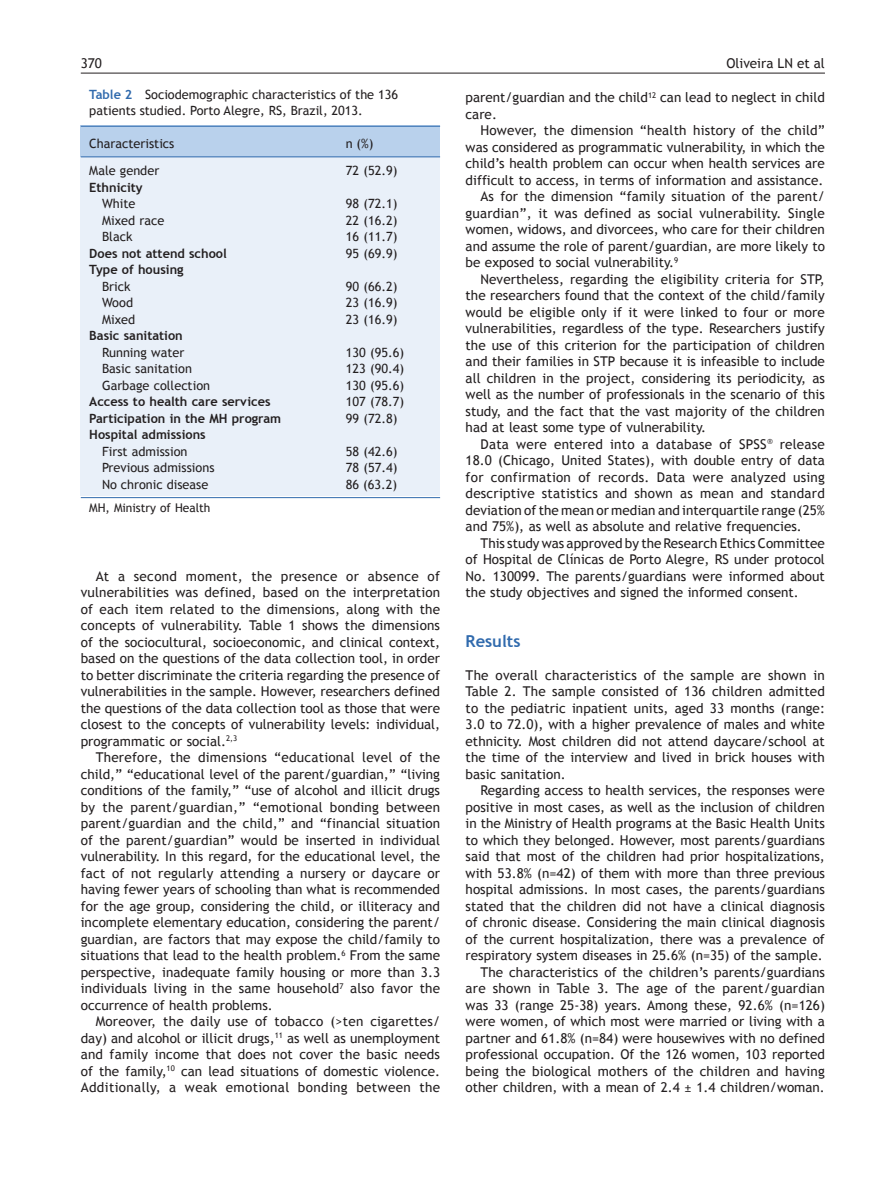
<style>
.page{position:relative;width:893px;height:1191px;background:#fff}
.page>*{position:absolute;margin:0;border:0;box-sizing:border-box;transform-origin:0 0}
._01_ladillo_01{font:700 16.5px "Trebuchet MS";color:#306aad}
.t1{font:13.5px/16.5px "Trebuchet MS";color:#231f20;text-align:justify}
.tabla1{font:12.75px/16.5px "Trebuchet MS";color:#231f20}
.t2{font:700 12.75px "Trebuchet MS";color:#231f20}
.Tabla3_filet_fi{font:12.75px "Trebuchet MS";color:#231f20}
.tabla2{font:12.75px "Trebuchet MS";color:#231f20}
.t3{font:12px "Trebuchet MS";color:#231f20}
.s1{font-weight:700;color:#306aad}
</style>
<div class="page">
<hr style="left:81px;top:73px;width:744px;height:1px;background:#231f20">
<div style="left:81px;top:126px;width:359px;height:370px;background:#e9f0f9"></div>
<div style="left:81px;top:126px;width:359px;height:31px;background:#b9d1ec"></div>
<hr style="left:81px;top:156px;width:359px;height:1px;background:#306aad">
<hr style="left:81px;top:497px;width:359px;height:1px;background:#306aad">
<hr style="left:81px;top:126px;width:359px;height:1px;background:#306aad">
<p class="t1" style="left:81px;top:56px;width:23px">370</p>
<p class="t1" style="left:726px;top:56px;width:100px">Oliveira LN et al</p>
<p class="tabla1" style="left:89px;top:86px;width:310px"><span class="s1">Table 2</span> Sociodemographic characteristics of the 136 patients studied. Porto Alegre, RS, Brazil, 2013.</p>
<p class="tabla2" style="left:89px;top:136px;width:87px">Characteristics</p>
<p class="tabla2" style="left:346px;top:136px;width:29px">n (%)</p>
<p class="tabla1" style="left:89px;top:162px;width:72px">Male gender</p>
<p class="tabla1" style="left:346px;top:162px;width:53px">72 (52.9)</p>
<p class="t2" style="left:89px;top:179px;width:55px">Ethnicity</p>
<p class="tabla1" style="left:102px;top:195px;width:35px">White</p>
<p class="tabla1" style="left:346px;top:195px;width:53px">98 (72.1)</p>
<p class="tabla1" style="left:102px;top:212px;width:64px">Mixed race</p>
<p class="tabla1" style="left:346px;top:212px;width:53px">22 (16.2)</p>
<p class="tabla1" style="left:102px;top:228px;width:32px">Black</p>
<p class="tabla1" style="left:346px;top:228px;width:53px">16 (11.7)</p>
<p class="t2" style="left:89px;top:245px;width:139px">Does not attend school</p>
<p class="tabla1" style="left:346px;top:245px;width:53px">95 (69.9)</p>
<p class="t2" style="left:89px;top:262px;width:96px">Type of housing</p>
<p class="tabla1" style="left:102px;top:278px;width:30px">Brick</p>
<p class="tabla1" style="left:346px;top:278px;width:53px">90 (66.2)</p>
<p class="tabla1" style="left:102px;top:294px;width:33px">Wood</p>
<p class="tabla1" style="left:346px;top:294px;width:53px">23 (16.9)</p>
<p class="tabla1" style="left:102px;top:311px;width:35px">Mixed</p>
<p class="tabla1" style="left:346px;top:311px;width:53px">23 (16.9)</p>
<p class="t2" style="left:89px;top:328px;width:95px">Basic sanitation</p>
<p class="tabla1" style="left:102px;top:344px;width:84px">Running water</p>
<p class="tabla1" style="left:346px;top:344px;width:60px">130 (95.6)</p>
<p class="tabla1" style="left:102px;top:360px;width:91px">Basic sanitation</p>
<p class="tabla1" style="left:346px;top:360px;width:60px">123 (90.4)</p>
<p class="tabla1" style="left:89px;top:377px;width:122px">G arbage collection</p>
<p class="tabla1" style="left:346px;top:377px;width:60px">130 (95.6)</p>
<p class="t2" style="left:89px;top:394px;width:183px">Access to health care services</p>
<p class="tabla1" style="left:346px;top:393px;width:60px">107 (78.7)</p>
<p class="t2" style="left:89px;top:410px;width:193px">Participation in the MH program</p>
<p class="tabla1" style="left:346px;top:410px;width:53px">99 (72.8)</p>
<p class="t2" style="left:89px;top:427px;width:118px">Hospital admissions</p>
<p class="tabla1" style="left:102px;top:443px;width:87px">First admission</p>
<p class="tabla1" style="left:346px;top:443px;width:53px">58 (42.6)</p>
<p class="tabla1" style="left:102px;top:459px;width:114px">Previous admissions</p>
<p class="tabla1" style="left:346px;top:459px;width:53px">78 (57.4)</p>
<p class="Tabla3_filet_fi" style="left:102px;top:477px;width:108px">No chronic disease</p>
<p class="Tabla3_filet_fi" style="left:346px;top:477px;width:53px">86 (63.2)</p>
<p class="t3" style="left:89px;top:501px;width:123px">MH, Ministry of Health</p>
<p class="t1" style="left:81px;top:568px;width:361px;text-indent:15px">At a second moment, the presence or absence of vulnerabilities was defined, based on the interpretation of each item related to the dimensions, along with the concepts of vulnerability. Table 1 shows the dimensions of the sociocultural, socioeconomic, and clinical context, based on the questions of the data collection tool, in order to better discriminate the criteria regarding the presence of vulnerabilities in the sample. However, researchers defined the questions of the data collection tool as those that were closest to the concepts of vulnerability levels: individual, programmatic or social.<sup>2,3</sup></p>
<p class="t1" style="left:81px;top:749px;width:361px;text-indent:15px">Therefore, the dimensions “educational level of the child,” “educational level of the parent/guardian,” “living conditions of the family,” “use of alcohol and illicit drugs by the parent/guardian,” “emotional bonding between parent/guardian and the child,” and “financial situation of the parent/guardian” would be inserted in individual vulnerability. In this regard, for the educational level, the fact of not regularly attending a nursery or daycare or having fewer years of schooling than what is recommended for the age group, considering the child, or illiteracy and incomplete elementary education, considering the parent/ guardian, are factors that may expose the child/family to situations that lead to the health problem.<sup>6</sup> From the same perspective, inadequate family housing or more than 3.3 individuals living in the same household<sup>7</sup> also favor the occurrence of health problems.</p>
<p class="t1" style="left:81px;top:1013px;width:361px;text-indent:15px">Moreover, the daily use of tobacco (&gt;ten cigarettes/ day) and alcohol or illicit drugs,<sup>11</sup> as well as unemployment and family income that does not cover the basic needs of the family,<sup>10</sup> can lead situations of domestic violence.<br>Additionally, a weak emotional bonding between the</p>
<p class="t1" style="left:466px;top:89px;width:361px">parent/guardian and the child<sup>12</sup> can lead to neglect in child care.</p>
<p class="t1" style="left:466px;top:122px;width:361px;text-indent:15px">However, the dimension “health history of the child” was considered as programmatic vulnerability, in which the child’s health problem can occur when health services are difficult to access, in terms of information and assistance.</p>
<p class="t1" style="left:466px;top:188px;width:361px;text-indent:15px">As for the dimension “family situation of the parent/ guardian”, it was defined as social vulnerability. Single women, widows, and divorcees, who care for their children and assume the role of parent/guardian, are more likely to be exposed to social vulnerability.<sup>9</sup></p>
<p class="t1" style="left:466px;top:271px;width:361px;text-indent:15px">Nevertheless, regarding the eligibility criteria for STP, the researchers found that the context of the child/family would be eligible only if it were linked to four or more vulnerabilities, regardless of the type. Researchers justify the use of this criterion for the participation of children and their families in STP because it is infeasible to include all children in the project, considering its periodicity, as well as the number of professionals in the scenario of this study, and the fact that the vast majority of the children had at least some type of vulnerability.</p>
<p class="t1" style="left:466px;top:436px;width:361px;text-indent:15px">Data were entered into a database of SPSS<sup>®</sup> release 18.0 (Chicago, United States), with double entry of data for confirmation of records. Data were analyzed using descriptive statistics and shown as mean and standard deviation of the mean or median and interquartile range (25% and 75%), as well as absolute and relative frequencies.</p>
<p class="t1" style="left:466px;top:535px;width:361px;text-indent:15px">This study was approved by the Research Ethics Committee of Hospital de Clínicas de Porto Alegre, RS under protocol No. 130099. The parents/guardians were informed about the study objectives and signed the informed consent.</p>
<p class="_01_ladillo_01" style="left:466px;top:630px;width:56px">Results</p>
<p class="t1" style="left:466px;top:667px;width:361px">The overall characteristics of the sample are shown in Table 2. The sample consisted of 136 children admitted to the pediatric inpatient units, aged 33 months (range:<br>3.0 to 72.0), with a higher prevalence of males and white ethnicity. Most children did not attend daycare/school at the time of the interview and lived in brick houses with basic sanitation.</p>
<p class="t1" style="left:466px;top:782px;width:361px;text-indent:15px">Regarding access to health services, the responses were positive in most cases, as well as the inclusion of children in the Ministry of Health programs at the Basic Health Units to which they belonged. However, most parents/guardians said that most of the children had prior hospitalizations, with 53.8% (n=42) of them with more than three previous hospital admissions. In most cases, the parents/guardians stated that the children did not have a clinical diagnosis of chronic disease. Considering the main clinical diagnosis of the current hospitalization, there was a prevalence of respiratory system diseases in 25.6% (n=35) of the sample.</p>
<p class="t1" style="left:466px;top:964px;width:361px;text-indent:15px">The characteristics of the children’s parents/guardians are shown in Table 3. The age of the parent/guardian was 33 (range 25-38) years. Among these, 92.6% (n=126) were women, of which most were married or living with a partner and 61.8% (n=84) were housewives with no defined professional occupation. Of the 126 women, 103 reported being the biological mothers of the children and having other children, with a mean of 2.4 ± 1.4 children/woman.</p>
</div>
